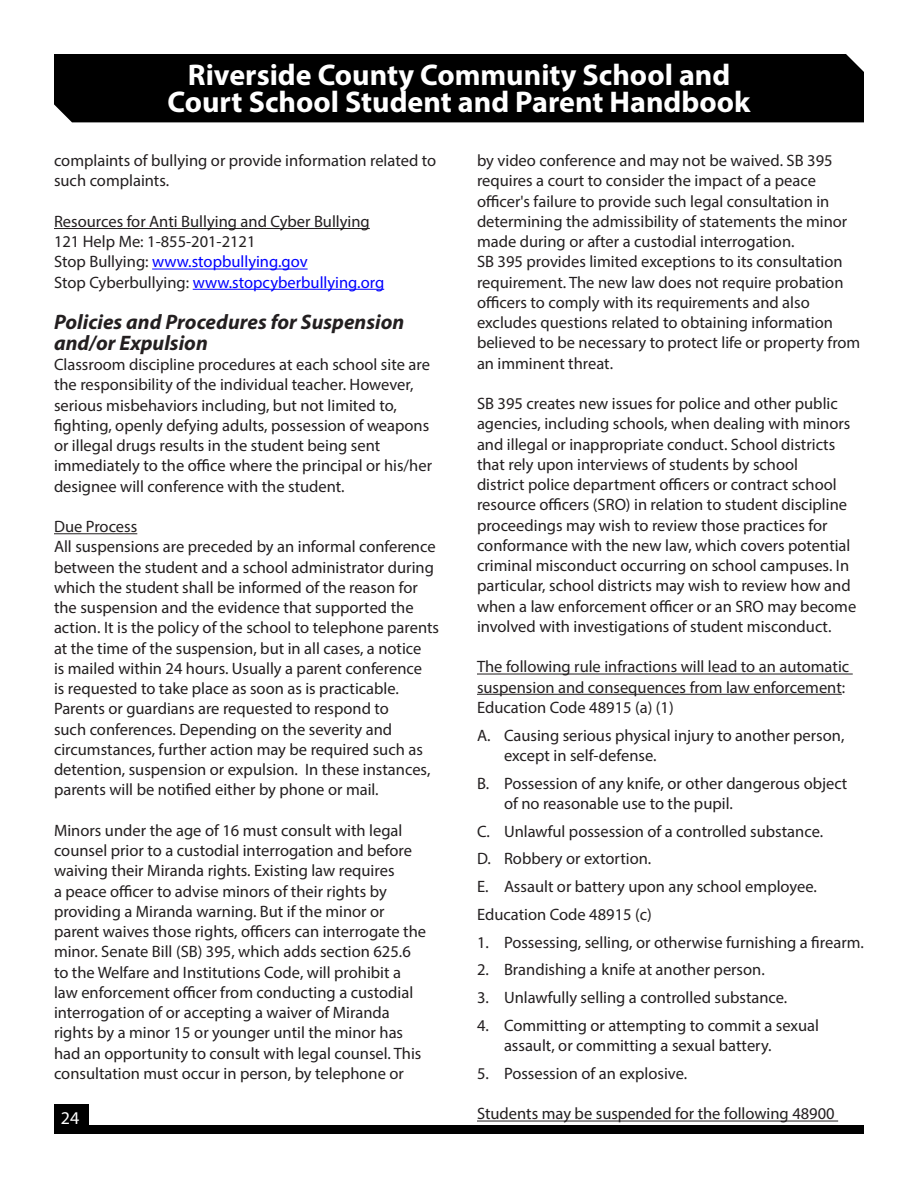
<style>
.page{position:relative;width:918px;height:1188px;background:#fff}
.page>*{position:absolute;margin:0;border:0;box-sizing:border-box;transform-origin:0 0}
.t1{font:700 30px/27px "Myriad Pro";color:#fff;text-align:center}
.t2{font:italic 700 21px "Myriad Pro";color:#231f20}
.t3{font:18px "Myriad Pro";color:#fff}
.Numbered_list{font:16.5px/20.2px "Myriad Pro";color:#231f20}
.t4{font:16.5px "Myriad Pro";color:#00f}
.s1{color:#231f20}
</style>
<div class="page">
<div style="left:54px;top:1125px;width:810px;height:9px;background:#000"></div>
<div style="left:54px;top:1104px;width:34px;height:30px;background:#000"></div>
<div style="left:54px;top:54px;width:810px;height:68px;background:#000"></div>
<hr style="left:54px;top:228px;width:316px;height:1px;background:#231f20">
<hr style="left:152px;top:269px;width:156px;height:1px;background:#00f">
<hr style="left:193px;top:289px;width:191px;height:1px;background:#00f">
<hr style="left:54px;top:533px;width:83px;height:1px;background:#231f20">
<hr style="left:477px;top:674px;width:376px;height:1px;background:#231f20">
<hr style="left:477px;top:694px;width:365px;height:1px;background:#231f20">
<hr style="left:477px;top:1121px;width:361px;height:1px;background:#231f20">
<h1 class="t1" style="left:168px;top:60px;width:584px">Riverside County Community School and<br>Court School Student and Parent Handbook</h1>
<p class="Numbered_list" style="left:54px;top:150px;width:384px">complaints of bullying or provide information related to such complaints.</p>
<p class="Numbered_list" style="left:54px;top:211px;width:317px">Resources for Anti Bullying and Cyber Bullying</p>
<p class="Numbered_list" style="left:54px;top:231px;width:203px">121 Help Me: 1-855-201-2121</p>
<p class="t4" style="left:54px;top:252px;width:255px"><span class="s1">Stop Bullying:</span> www.stopbullying.gov</p>
<p class="t4" style="left:54px;top:272px;width:332px"><span class="s1">Stop Cyberbullying:</span> www.stopcyberbullying.org</p>
<p class="t2" style="left:54px;top:308px;width:352px">Policies and Procedures for Suspension</p>
<p class="t2" style="left:54px;top:329px;width:155px">and/or Expulsion</p>
<p class="Numbered_list" style="left:54px;top:354px;width:380px">Classroom discipline procedures at each school site are the responsibility of the individual teacher. However, serious misbehaviors including, but not limited to, fighting, openly defying adults, possession of weapons or illegal drugs results in the student being sent immediately to the office where the principal or his/her designee will conference with the student.</p>
<p class="Numbered_list" style="left:54px;top:516px;width:85px">Due Process</p>
<p class="Numbered_list" style="left:54px;top:536px;width:387px">All suspensions are preceded by an informal conference between the student and a school administrator during which the student shall be informed of the reason for the suspension and the evidence that supported the action. It is the policy of the school to telephone parents at the time of the suspension, but in all cases, a notice<br>is mailed within 24 hours. Usually a parent conference<br>is requested to take place as soon as is practicable.<br>Parents or guardians are requested to respond to<br>such conferences. Depending on the severity and circumstances, further action may be required such as detention, suspension or expulsion. In these instances, parents will be notified either by phone or mail.</p>
<p class="Numbered_list" style="left:54px;top:820px;width:374px">Minors under the age of 16 must consult with legal counsel prior to a custodial interrogation and before waiving their Miranda rights. Existing law requires<br>a peace officer to advise minors of their rights by providing a Miranda warning. But if the minor or parent waives those rights, officers can interrogate the minor. Senate Bill (SB) 395, which adds section 625.6 to the Welfare and Institutions Code, will prohibit a law enforcement officer from conducting a custodial interrogation of or accepting a waiver of Miranda rights by a minor 15 or younger until the minor has had an opportunity to consult with legal counsel. This consultation must occur in person, by telephone or</p>
<p class="t3" style="left:61px;top:1107px;width:20px">24</p>
<p class="Numbered_list" style="left:477px;top:150px;width:372px">by video conference and may not be waived. SB 395 requires a court to consider the impact of a peace officer's failure to provide such legal consultation in determining the admissibility of statements the minor made during or after a custodial interrogation.</p>
<p class="Numbered_list" style="left:477px;top:251px;width:385px">SB 395 provides limited exceptions to its consultation requirement. The new law does not require probation officers to comply with its requirements and also excludes questions related to obtaining information believed to be necessary to protect life or property from an imminent threat.</p>
<p class="Numbered_list" style="left:477px;top:393px;width:381px">SB 395 creates new issues for police and other public agencies, including schools, when dealing with minors and illegal or inappropriate conduct. School districts that rely upon interviews of students by school<br>district police department officers or contract school resource officers (SRO) in relation to student discipline proceedings may wish to review those practices for conformance with the new law, which covers potential criminal misconduct occurring on school campuses. In particular, school districts may wish to review how and when a law enforcement officer or an SRO may become involved with investigations of student misconduct.</p>
<p class="Numbered_list" style="left:477px;top:656px;width:374px">The following rule infractions will lead to an automatic suspension and consequences from law enforcement:</p>
<p class="Numbered_list" style="left:477px;top:697px;width:198px">Education Code 48915 (a) (1)</p>
<p class="Numbered_list" style="left:504px;top:725px;width:342px;text-indent:-27px">A. Causing serious physical injury to another person, except in self-defense.</p>
<p class="Numbered_list" style="left:504px;top:773px;width:345px;text-indent:-27px">B. Possession of any knife, or other dangerous object of no reasonable use to the pupil.</p>
<p class="Numbered_list" style="left:477px;top:821px;width:348px">C. Unlawful possession of a controlled substance.</p>
<p class="Numbered_list" style="left:477px;top:848px;width:176px">D. Robbery or extortion.</p>
<p class="Numbered_list" style="left:477px;top:876px;width:341px">E. Assault or battery upon any school employee.</p>
<p class="Numbered_list" style="left:477px;top:904px;width:176px">Education Code 48915 (c)</p>
<p class="Numbered_list" style="left:477px;top:932px;width:389px">1. Possessing, selling, or otherwise furnishing a firearm.</p>
<p class="Numbered_list" style="left:477px;top:959px;width:289px">2. Brandishing a knife at another person.</p>
<p class="Numbered_list" style="left:477px;top:987px;width:312px">3. Unlawfully selling a controlled substance.</p>
<p class="Numbered_list" style="left:504px;top:1015px;width:317px;text-indent:-27px">4. Committing or attempting to commit a sexual assault, or committing a sexual battery.</p>
<p class="Numbered_list" style="left:477px;top:1063px;width:212px">5. Possession of an explosive.</p>
<p class="Numbered_list" style="left:477px;top:1103px;width:359px">Students may be suspended for the following 48900</p>
</div>
